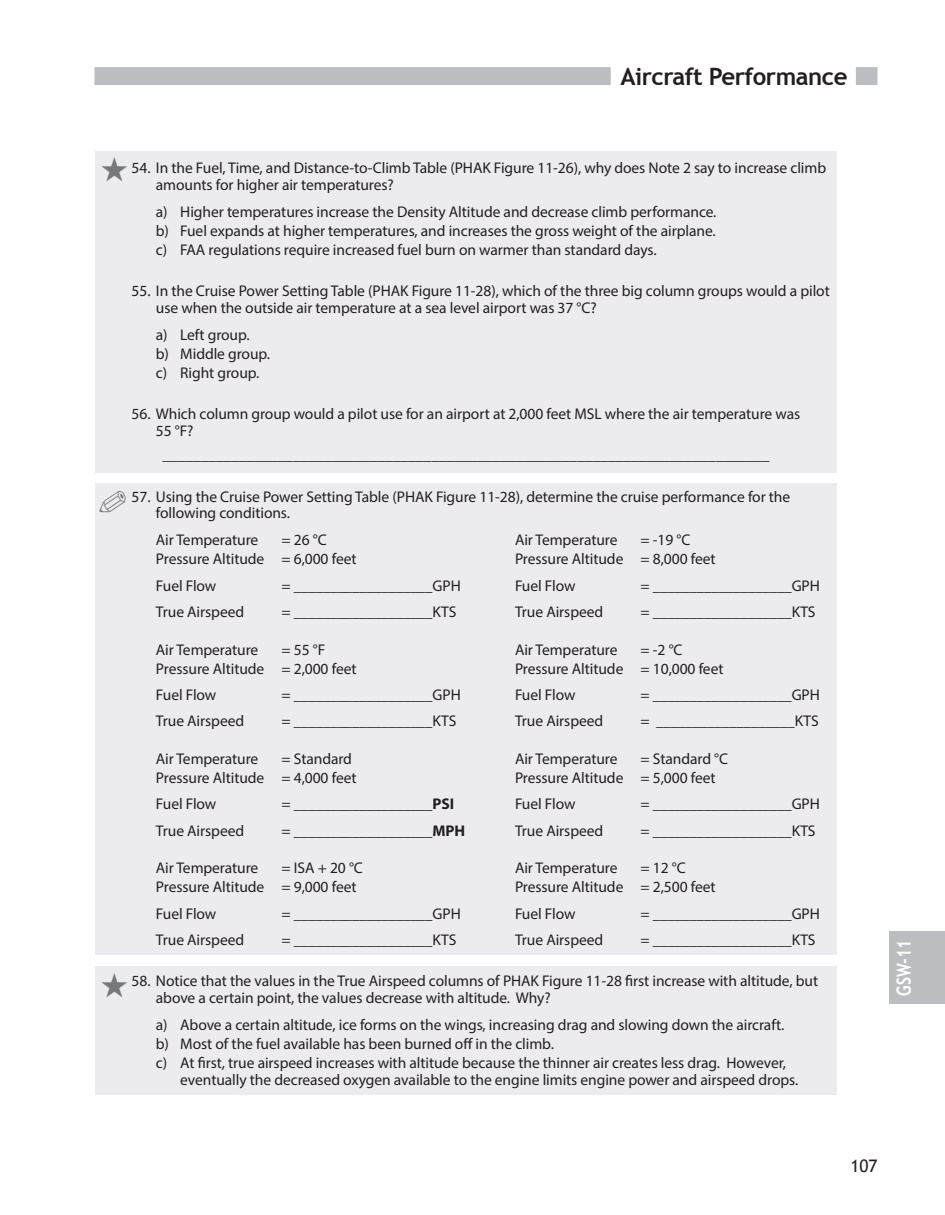
<style>
.page{position:relative;width:945px;height:1215px;background:#fff}
.page>*{position:absolute;margin:0;border:0;box-sizing:border-box;transform-origin:0 0}
.t1{font:700 24px "Trebuchet MS";letter-spacing:-.02em;color:#231f20}
.t2{font:700 19.5px "Trebuchet MS";color:#fff;scale:.8 1}
.t3{font:17.25px "Trebuchet MS";color:#231f20}
.t4{font:15.6px/18.9px "Myriad Pro";letter-spacing:-.005em;color:#231f20}
.s1{font-weight:700}
</style>
<div class="page">
<div style="left:95px;top:966px;width:741px;height:129px;background:#ececee"></div>
<div style="left:95px;top:483px;width:741px;height:472px;background:#ececee"></div>
<div style="left:95px;top:151px;width:741px;height:321px;background:#ececee"></div>
<div style="left:890px;top:932px;width:55px;height:72px;background:#bcbdc0"></div>
<div style="left:95px;top:67px;width:516px;height:18px;background:#bcbdc0"></div>
<div style="left:856px;top:67px;width:22px;height:18px;background:#bcbdc0"></div>
<h1 class="t1" style="left:620px;top:62px;width:229px">Aircraft Performance</h1>
<p class="t4" style="left:156px;top:160px;width:672px;line-height:17px;text-indent:-24px">54. In the Fuel, Time, and Distance-to-Climb Table (PHAK Figure 11-26), why does Note 2 say to increase climb amounts for higher air temperatures?</p>
<p class="t4" style="left:156px;top:202px;width:562px;text-align:justify">a) Higher temperatures increase the Density Altitude and decrease climb performance. b) Fuel expands at higher temperatures, and increases the gross weight of the airplane. c) FAA regulations require increased fuel burn on warmer than standard days.</p>
<p class="t4" style="left:156px;top:282px;width:675px;line-height:17px;text-indent:-24px">55. In the Cruise Power Setting Table (PHAK Figure 11-28), which of the three big column groups would a pilot use when the outside air temperature at a sea level airport was 37 °C?</p>
<p class="t4" style="left:156px;top:325px;width:116px">a) Left group.<br>b) Middle group. c) Right group.</p>
<p class="t4" style="left:156px;top:405px;width:646px;line-height:17px;text-indent:-24px">56. Which column group would a pilot use for an airport at 2,000 feet MSL where the air temperature was<br>55 °F?</p>
<p class="t4" style="left:162px;top:445px;width:609px">_______________________________________________________________________________</p>
<p class="t4" style="left:156px;top:488px;width:636px;line-height:17px;text-indent:-24px">57. Using the Cruise Power Setting Table (PHAK Figure 11-28), determine the cruise performance for the following conditions.</p>
<p class="t4" style="left:156px;top:530px;width:104px">Air Temperature</p>
<p class="t4" style="left:281px;top:530px;width:47px">= 26 °C</p>
<p class="t4" style="left:515px;top:530px;width:104px">Air Temperature</p>
<p class="t4" style="left:641px;top:530px;width:51px">= -19 °C</p>
<p class="t4" style="left:156px;top:549px;width:202px">Pressure Altitude = 6,000 feet</p>
<p class="t4" style="left:515px;top:549px;width:202px">Pressure Altitude = 8,000 feet</p>
<p class="t4" style="left:156px;top:576px;width:62px">Fuel Flow</p>
<p class="t4" style="left:281px;top:576px;width:181px">= ___________________GPH</p>
<p class="t4" style="left:515px;top:576px;width:62px">Fuel Flow</p>
<p class="t4" style="left:641px;top:576px;width:181px">= ___________________GPH</p>
<p class="t4" style="left:156px;top:602px;width:90px">True Airspeed</p>
<p class="t4" style="left:281px;top:602px;width:176px">= ___________________KTS</p>
<p class="t4" style="left:515px;top:602px;width:90px">True Airspeed</p>
<p class="t4" style="left:641px;top:602px;width:176px">= ___________________KTS</p>
<p class="t4" style="left:156px;top:640px;width:104px">Air Temperature</p>
<p class="t4" style="left:281px;top:640px;width:45px">= 55 °F</p>
<p class="t4" style="left:515px;top:640px;width:104px">Air Temperature</p>
<p class="t4" style="left:641px;top:640px;width:44px">= -2 °C</p>
<p class="t4" style="left:156px;top:659px;width:202px">Pressure Altitude = 2,000 feet</p>
<p class="t4" style="left:515px;top:659px;width:210px">Pressure Altitude = 10,000 feet</p>
<p class="t4" style="left:156px;top:685px;width:62px">Fuel Flow</p>
<p class="t4" style="left:281px;top:685px;width:181px">= ___________________GPH</p>
<p class="t4" style="left:515px;top:685px;width:62px">Fuel Flow</p>
<p class="t4" style="left:641px;top:685px;width:181px">= ___________________GPH</p>
<p class="t4" style="left:156px;top:711px;width:90px">True Airspeed</p>
<p class="t4" style="left:281px;top:711px;width:176px">= ___________________KTS</p>
<p class="t4" style="left:515px;top:711px;width:90px">True Airspeed</p>
<p class="t4" style="left:641px;top:711px;width:180px">= ___________________KTS</p>
<p class="t4" style="left:156px;top:749px;width:104px">Air Temperature</p>
<p class="t4" style="left:281px;top:749px;width:72px">= Standard</p>
<p class="t4" style="left:515px;top:749px;width:104px">Air Temperature</p>
<p class="t4" style="left:641px;top:749px;width:89px">= Standard °C</p>
<p class="t4" style="left:156px;top:768px;width:202px">Pressure Altitude = 4,000 feet</p>
<p class="t4" style="left:515px;top:768px;width:202px">Pressure Altitude = 5,000 feet</p>
<p class="t4" style="left:156px;top:794px;width:62px">Fuel Flow</p>
<p class="t4" style="left:281px;top:794px;width:174px">= ___________________<span class="s1">PSI</span></p>
<p class="t4" style="left:515px;top:794px;width:62px">Fuel Flow</p>
<p class="t4" style="left:641px;top:794px;width:181px">= ___________________GPH</p>
<p class="t4" style="left:156px;top:821px;width:90px">True Airspeed</p>
<p class="t4" style="left:281px;top:821px;width:185px">= ___________________<span class="s1">MPH</span></p>
<p class="t4" style="left:515px;top:821px;width:90px">True Airspeed</p>
<p class="t4" style="left:641px;top:821px;width:176px">= ___________________KTS</p>
<p class="t4" style="left:156px;top:859px;width:104px">Air Temperature</p>
<p class="t4" style="left:281px;top:859px;width:83px">= ISA + 20 °C</p>
<p class="t4" style="left:515px;top:859px;width:104px">Air Temperature</p>
<p class="t4" style="left:641px;top:859px;width:47px">= 12 °C</p>
<p class="t4" style="left:156px;top:877px;width:202px">Pressure Altitude = 9,000 feet</p>
<p class="t4" style="left:515px;top:877px;width:202px">Pressure Altitude = 2,500 feet</p>
<p class="t4" style="left:156px;top:904px;width:62px">Fuel Flow</p>
<p class="t4" style="left:281px;top:904px;width:181px">= ___________________GPH</p>
<p class="t4" style="left:515px;top:904px;width:62px">Fuel Flow</p>
<p class="t4" style="left:641px;top:904px;width:181px">= ___________________GPH</p>
<p class="t4" style="left:156px;top:930px;width:90px">True Airspeed</p>
<p class="t4" style="left:281px;top:930px;width:176px">= ___________________KTS</p>
<p class="t4" style="left:515px;top:930px;width:90px">True Airspeed</p>
<p class="t4" style="left:641px;top:930px;width:176px">= ___________________KTS</p>
<p class="t4" style="left:156px;top:972px;width:664px;line-height:17px;text-indent:-24px">58. Notice that the values in the True Airspeed columns of PHAK Figure 11-28 first increase with altitude, but above a certain point, the values decrease with altitude. Why?</p>
<p class="t4" style="left:156px;top:1015px;width:632px">a) Above a certain altitude, ice forms on the wings, increasing drag and slowing down the aircraft. b) Most of the fuel available has been burned off in the climb.<br>c) At first, true airspeed increases with altitude because the thinner air creates less drag. However,</p>
<p class="t4" style="left:180px;top:1070px;width:620px">eventually the decreased oxygen available to the engine limits engine power and airspeed drops.</p>
<p class="t2" style="left:892px;top:996px;width:71px;rotate:-90deg">GSW-11</p>
<p class="t3" style="left:850px;top:1155px;width:29px">107</p>
</div>
